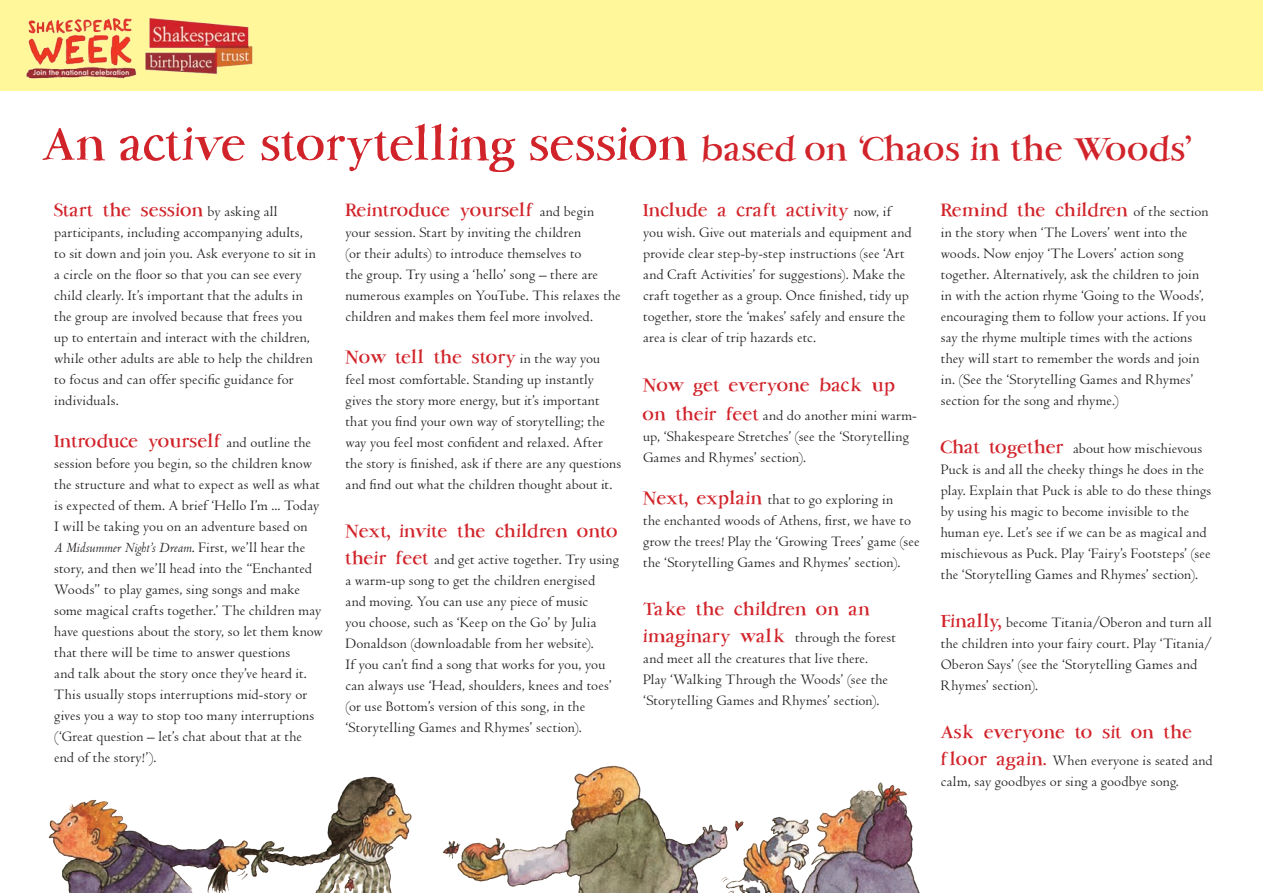
<style>
.page{position:relative;width:1263px;height:893px;background:#fff}
.page>*{position:absolute;margin:0;border:0;box-sizing:border-box;transform-origin:0 0}
.t1{font:54px "Bob Graham";letter-spacing:-.01em;color:#d1232a}
.t2{font:21px "Bob Graham";letter-spacing:-.005em;color:#d1232a}
.t3{font:15px/21px "Centaur";letter-spacing:.01em;color:#231f20}
.s1{font-size:39px}
.s2{font-family:"Centaur";font-size:15px;color:#231f20}
.s3{font-style:italic}
.s4{font-family:"Bob Graham";font-size:21px;color:#d1232a}
</style>
<div class="page">
<div style="left:0;top:0;width:1263px;height:91px;background:#fff79a"></div>
<img style="left:48px;top:765px;width:872px;height:128px">
<img style="left:26px;top:18px;width:227px;height:61px">
<p class="t1" style="left:43px;top:110px;width:1153px">An active storytelling session <span class="s1">based on ‘Chaos in the Woods’</span></p>
<p class="t2" style="left:54px;top:197px;width:225px">Start the session <span class="s2">by asking all</span></p>
<p class="t3" style="left:54px;top:222px;width:263px">participants, including accompanying adults, to sit down and join you. Ask everyone to sit in a circle on the floor so that you can see every child clearly. It’s important that the adults in the group are involved because that frees you up to entertain and interact with the children, while other adults are able to help the children to focus and can offer specific guidance for individuals.</p>
<p class="t2" style="left:54px;top:428px;width:258px">Introduce yourself <span class="s2">and outline the</span></p>
<p class="t3" style="left:54px;top:453px;width:270px">session before you begin, so the children know the structure and what to expect as well as what is expected of them. A brief ‘Hello I’m ... Today I will be taking you on an adventure based on<br><span class="s3">A Midsummer Night’s Dream</span>. First, we’ll hear the story, and then we’ll head into the “Enchanted Woods” to play games, sing songs and make some magical crafts together.’ The children may have questions about the story, so let them know that there will be time to answer questions<br>and talk about the story once they’ve heard it.<br>This usually stops interruptions mid-story or gives you a way to stop too many interruptions (‘Great question – let’s chat about that at the end of the story!’).</p>
<p class="t2" style="left:345px;top:197px;width:250px">Reintroduce yourself <span class="s2">and begin</span></p>
<p class="t3" style="left:345px;top:222px;width:277px">your session. Start by inviting the children<br>(or their adults) to introduce themselves to<br>the group. Try using a ‘hello’ song – there are numerous examples on YouTube. This relaxes the children and makes them feel more involved.</p>
<p class="t2" style="left:345px;top:344px;width:256px">Now tell the story <span class="s2">in the way you</span></p>
<p class="t3" style="left:345px;top:369px;width:277px">feel most comfortable. Standing up instantly gives the story more energy, but it’s important that you find your own way of storytelling; the way you feel most confident and relaxed. After the story is finished, ask if there are any questions and find out what the children thought about it.</p>
<p class="t2" style="left:345px;top:518px;width:275px">Next, invite the children onto</p>
<p class="t3" style="left:345px;top:549px;width:275px"><span class="s4">their feet</span> and get active together. Try using a warm-up song to get the children energised and moving. You can use any piece of music<br>you choose, such as ‘Keep on the Go’ by Julia Donaldson (downloadable from her website).<br>If you can’t find a song that works for you, you can always use ‘Head, shoulders, knees and toes’ (or use Bottom’s version of this song, in the ‘Storytelling Games and Rhymes’ section).</p>
<p class="t2" style="left:643px;top:197px;width:250px">Include a craft activity <span class="s2">now, if</span></p>
<p class="t3" style="left:643px;top:222px;width:270px">you wish. Give out materials and equipment and provide clear step-by-step instructions (see ‘Art and Craft Activities’ for suggestions). Make the craft together as a group. Once finished, tidy up together, store the ‘makes’ safely and ensure the area is clear of trip hazards etc.</p>
<p class="t2" style="left:643px;top:372px;width:254px">Now get everyone back up</p>
<p class="t3" style="left:643px;top:405px;width:275px"><span class="s4">on their feet</span> and do another mini warm&shy;up, ‘Shakespeare Stretches’ (see the ‘Storytelling<br>Games and Rhymes’ section).</p>
<p class="t3" style="left:643px;top:489px;width:278px"><span class="s4">Next, explain</span> that to go exploring in<br>the enchanted woods of Athens, first, we have to grow the trees! Play the ‘Growing Trees’ game (see the ‘Storytelling Games and Rhymes’ section).</p>
<p class="t2" style="left:643px;top:596px;width:229px">Take the children on an</p>
<p class="t3" style="left:643px;top:627px;width:254px"><span class="s4">imaginary walk</span> through the forest and meet all the creatures that live there.<br>Play ‘Walking Through the Woods’ (see the ‘Storytelling Games and Rhymes’ section).</p>
<p class="t2" style="left:941px;top:197px;width:269px">Remind the children <span class="s2">of the section</span></p>
<p class="t3" style="left:941px;top:222px;width:267px">in the story when ‘The Lovers’ went into the woods. Now enjoy ‘The Lovers’ action song together. Alternatively, ask the children to join in with the action rhyme ‘Going to the Woods’, encouraging them to follow your actions. If you say the rhyme multiple times with the actions they will start to remember the words and join in. (See the ‘Storytelling Games and Rhymes’ section for the song and rhyme.)</p>
<p class="t3" style="left:941px;top:438px;width:272px"><span class="s4">Chat together</span> about how mischievous Puck is and all the cheeky things he does in the play. Explain that Puck is able to do these things by using his magic to become invisible to the human eye. Let’s see if we can be as magical and mischievous as Puck. Play ‘Fairy’s Footsteps’ (see the ‘Storytelling Games and Rhymes’ section).</p>
<p class="t3" style="left:941px;top:612px;width:273px"><span class="s4">Finally,</span> become Titania/Oberon and turn all the children into your fairy court. Play ‘Titania/ Oberon Says’ (see the ‘Storytelling Games and Rhymes’ section).</p>
<p class="t2" style="left:941px;top:719px;width:253px">Ask everyone to sit on the</p>
<p class="t3" style="left:941px;top:750px;width:273px"><span class="s4">f loor again.</span> When everyone is seated and calm, say goodbyes or sing a goodbye song.</p>
</div>
